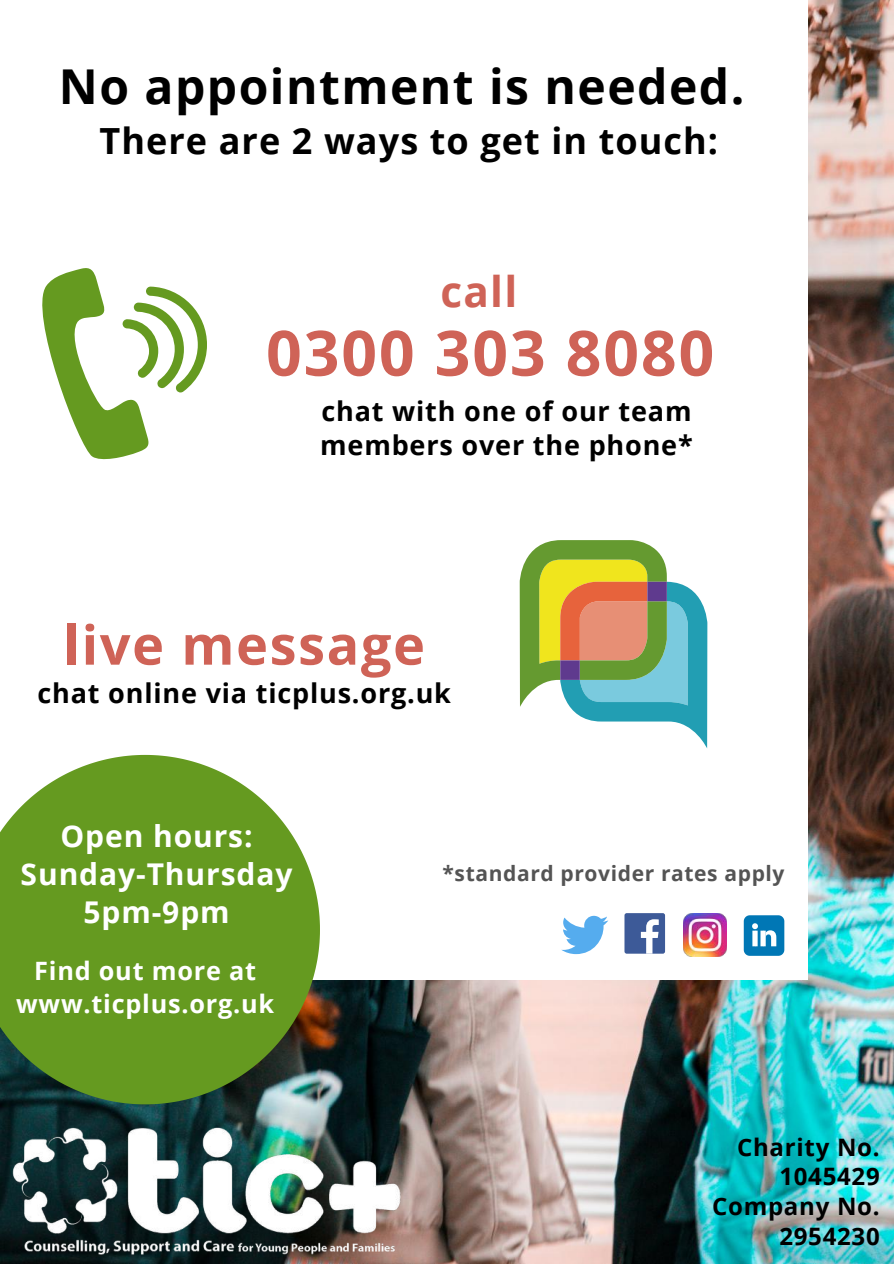
<style>
.page{position:relative;width:894px;height:1264px;background:#fff}
.page>*{position:absolute;margin:0;border:0;box-sizing:border-box;transform-origin:0 0}
.t1{font:700 62.55px "Open Sans";letter-spacing:.03em;color:#cf6357}
.t2{font:700 54px "Open Sans";letter-spacing:.03em;color:#cf6357}
.t3{font:700 48px "Open Sans";letter-spacing:.03em;color:#000}
.t4{font:700 42.15px "Open Sans";color:#cf6357}
.t5{font:700 36px "Open Sans";letter-spacing:.03em;color:#000}
.t6{font:700 30px/38.4px "Open Sans";letter-spacing:.03em;color:#fff;text-align:center}
.t7{font:700 27px/33.5px "Open Sans";letter-spacing:.03em;color:#000}
.t8{font:700 25.35px/32.4px "Open Sans";letter-spacing:.03em;color:#fff;text-align:center}
.t9{font:700 24px/29.8px "Open Sans";letter-spacing:.03em;color:#000;text-align:right}
.t10{font:700 21px "Open Sans";letter-spacing:.03em;color:#545454}
</style>
<div class="page">
<img style="left:0;top:0;width:893px;height:1263px">
<div style="left:0;top:0;width:807px;height:979px;background:#fff"></div>
<img style="left:0;top:1117px;width:427px;height:146px">
<svg style="left:0;top:755px;width:320px;height:349px;fill:#659a20"></svg>
<img style="left:683px;top:913px;width:42px;height:43px">
<svg style="left:561px;top:915px;width:47px;height:39px"></svg>
<div style="left:624px;top:913px;width:41px;height:40px;background:#3d5a98;border-radius:2px"></div>
<svg style="left:640px;top:919px;width:18px;height:34px"></svg>
<svg style="left:743px;top:915px;width:41px;height:40px"></svg>
<svg style="left:42px;top:268px;width:165px;height:192px"></svg>
<svg style="left:519px;top:540px;width:188px;height:208px"></svg>
<h3 class="t3" style="left:59px;top:53px;width:687px">No appointment is needed.</h3>
<h3 class="t5" style="left:99px;top:116px;width:620px">There are 2 ways to get in touch:</h3>
<h3 class="t4" style="left:440px;top:262px;width:78px">call</h3>
<h1 class="t1" style="left:266px;top:309px;width:449px">0300 303 8080</h1>
<p class="t7" style="left:320px;top:394px;width:374px">chat with one of our team members over the phone*</p>
<h2 class="t2" style="left:63px;top:607px;width:363px">live message</h2>
<p class="t7" style="left:37px;top:676px;width:415px">chat online via ticplus.org.uk</p>
<p class="t6" style="left:21px;top:815px;width:273px">Open hours:<br>Sunday-Thursday<br>5pm-9pm</p>
<p class="t8" style="left:16px;top:954px;width:259px">Find out more at www.ticplus.org.uk</p>
<p class="t10" style="left:442px;top:858px;width:343px">*standard provider rates apply</p>
<p class="t9" style="left:712px;top:1131px;width:169px">Charity No.<br>1045429<br>Company No.<br>2954230</p>
</div>
